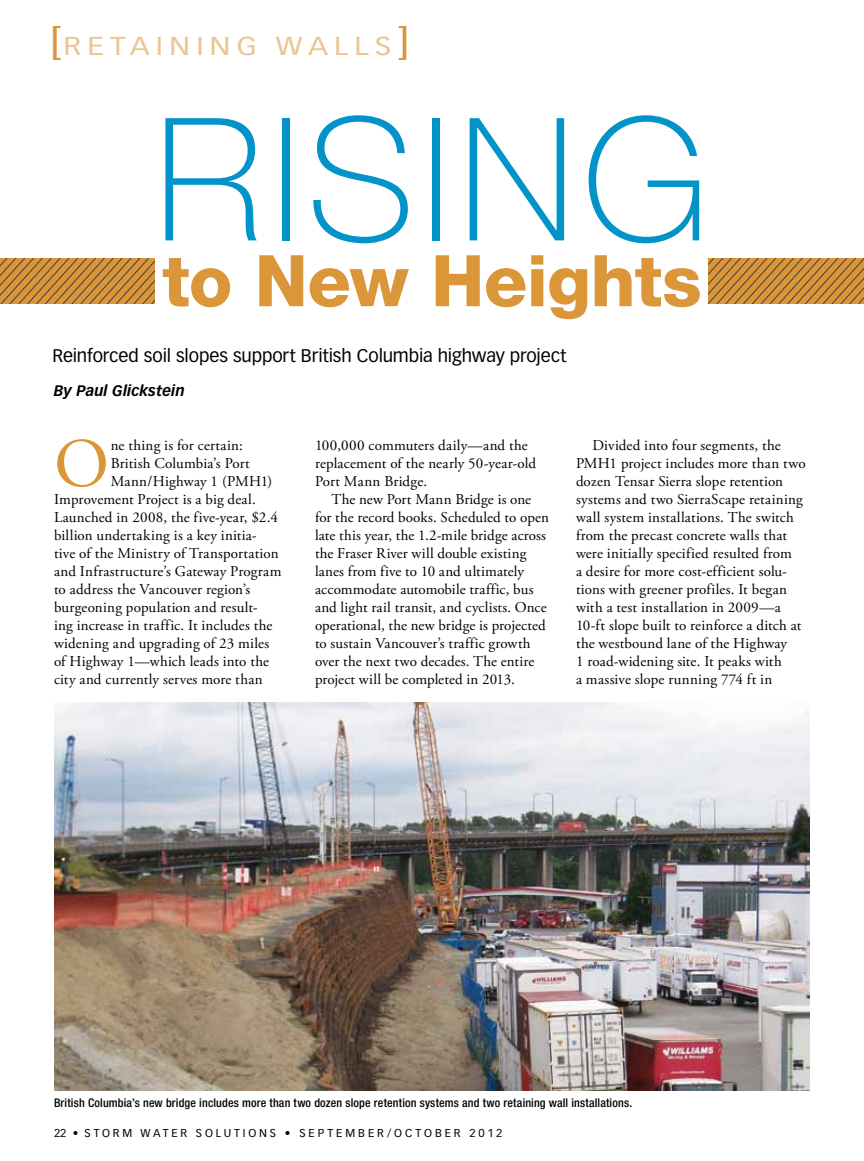
<style>
.page{position:relative;width:864px;height:1161px;background:#fff}
.page>*{position:absolute;margin:0;border:0;box-sizing:border-box;transform-origin:0 0}
.t1{font:100 171.15px "Helvetica Neue LT Std";letter-spacing:.045em;color:#0293c9}
.t2{font:800 71.25px "Helvetica Neue LT Std";letter-spacing:-.005em;color:#db963a}
.t3{font:69.3px "Adobe Garamond Pro";color:#db963a}
.t4{font:38.25px "Vectora LT Std";color:#db963a;scale:1.18 1}
.t5{font:25.5px "Vectora LT Std";color:#ebc594;scale:1.18 1}
.t6{font:18px "Vectora LT Std";letter-spacing:-.01em;color:#000}
.t7{font:15px/18px "Adobe Garamond Pro";letter-spacing:.01em;color:#000}
.t8{font:italic 700 15px "Vectora LT Std";color:#000}
.t9{font:500 condensed 12px "Helvetica Neue LT Std";letter-spacing:.015em;color:#000}
.t10{font:11.25px "Vectora LT Std";letter-spacing:.25em;color:#000}
.s1{font-size:38.25px;color:#db963a}
</style>
<div class="page">
<img style="left:54px;top:702px;width:756px;height:388px">
<svg style="left:0;top:258px;width:154px;height:46px"></svg>
<svg style="left:708px;top:258px;width:156px;height:46px"></svg>
<h3 class="t5" style="left:51px;top:31px;width:30px"><span class="s1">[</span>retainin</h3>
<h3 class="t5" style="left:237px;top:31px;width:54px">g walls</h3>
<h3 class="t4" style="left:398px;top:19px;width:11px">]</h3>
<h1 class="t1" style="left:155px;top:82px;width:556px">Rising</h1>
<h2 class="t2" style="left:162px;top:238px;width:541px">to New Heights</h2>
<p class="t6" style="left:53px;top:345px;width:516px">Reinforced soil slopes support British Columbia highway project</p>
<p class="t8" style="left:54px;top:381px;width:133px">By Paul Glickstein</p>
<h3 class="t3" style="left:54px;top:422px;width:57px">O</h3>
<p class="t7" style="left:111px;top:437px;width:134px">ne thing is for certain:</p>
<p class="t7" style="left:111px;top:455px;width:141px">British Columbia’s Port</p>
<p class="t7" style="left:111px;top:473px;width:163px">Mann/Highway 1 (PMH1)</p>
<p class="t7" style="left:54px;top:491px;width:203px">Improvement Project is a big deal.</p>
<p class="t7" style="left:54px;top:509px;width:225px">Launched in 2008, the five-year, $2.4</p>
<p class="t7" style="left:54px;top:527px;width:204px">billion undertaking is a key initia-</p>
<p class="t7" style="left:54px;top:545px;width:226px">tive of the Ministry of Transportation</p>
<p class="t7" style="left:54px;top:563px;width:229px">and Infrastructure’s Gateway Program</p>
<p class="t7" style="left:54px;top:581px;width:198px">to address the Vancouver region’s</p>
<p class="t7" style="left:54px;top:599px;width:205px">burgeoning population and result-</p>
<p class="t7" style="left:54px;top:617px;width:220px">ing increase in traffic. It includes the</p>
<p class="t7" style="left:54px;top:635px;width:217px">widening and upgrading of 23 miles</p>
<p class="t7" style="left:54px;top:653px;width:217px">of Highway 1—which leads into the</p>
<p class="t7" style="left:54px;top:671px;width:210px">city and currently serves more than</p>
<p class="t7" style="left:315px;top:437px;width:223px">100,000 commuters daily—and the replacement of the nearly 50-year-old<br>Port Mann Bridge.</p>
<p class="t7" style="left:315px;top:491px;width:235px;text-indent:16px">The new Port Mann Bridge is one for the record books. Scheduled to open late this year, the 1.2-mile bridge across the Fraser River will double existing lanes from five to 10 and ultimately accommodate automobile traffic, bus and light rail transit, and cyclists. Once operational, the new bridge is projected to sustain Vancouver’s traffic growth over the next two decades. The entire project will be completed in 2013.</p>
<p class="t7" style="left:576px;top:437px;width:231px;text-indent:16px">Divided into four segments, the PMH1 project includes more than two dozen Tensar Sierra slope retention systems and two SierraScape retaining wall system installations. The switch from the precast concrete walls that were initially specified resulted from<br>a desire for more cost-efficient solu&shy;tions with greener profiles. It began with a test installation in 2009—a 10-ft slope built to reinforce a ditch at the westbound lane of the Highway<br>1 road-widening site. It peaks with<br>a massive slope running 774 ft in</p>
<p class="t9" style="left:54px;top:1096px;width:580px">British Columbia’s new bridge includes more than two dozen slope retention systems and two retaining wall installations.</p>
<p class="t10" style="left:54px;top:1127px;width:284px">22 • STORM WATER SOLUTIONS • se ptem</p>
<p class="t10" style="left:358px;top:1127px;width:96px">ber /o cto ber</p>
<p class="t10" style="left:469px;top:1127px;width:35px">2012</p>
</div>
